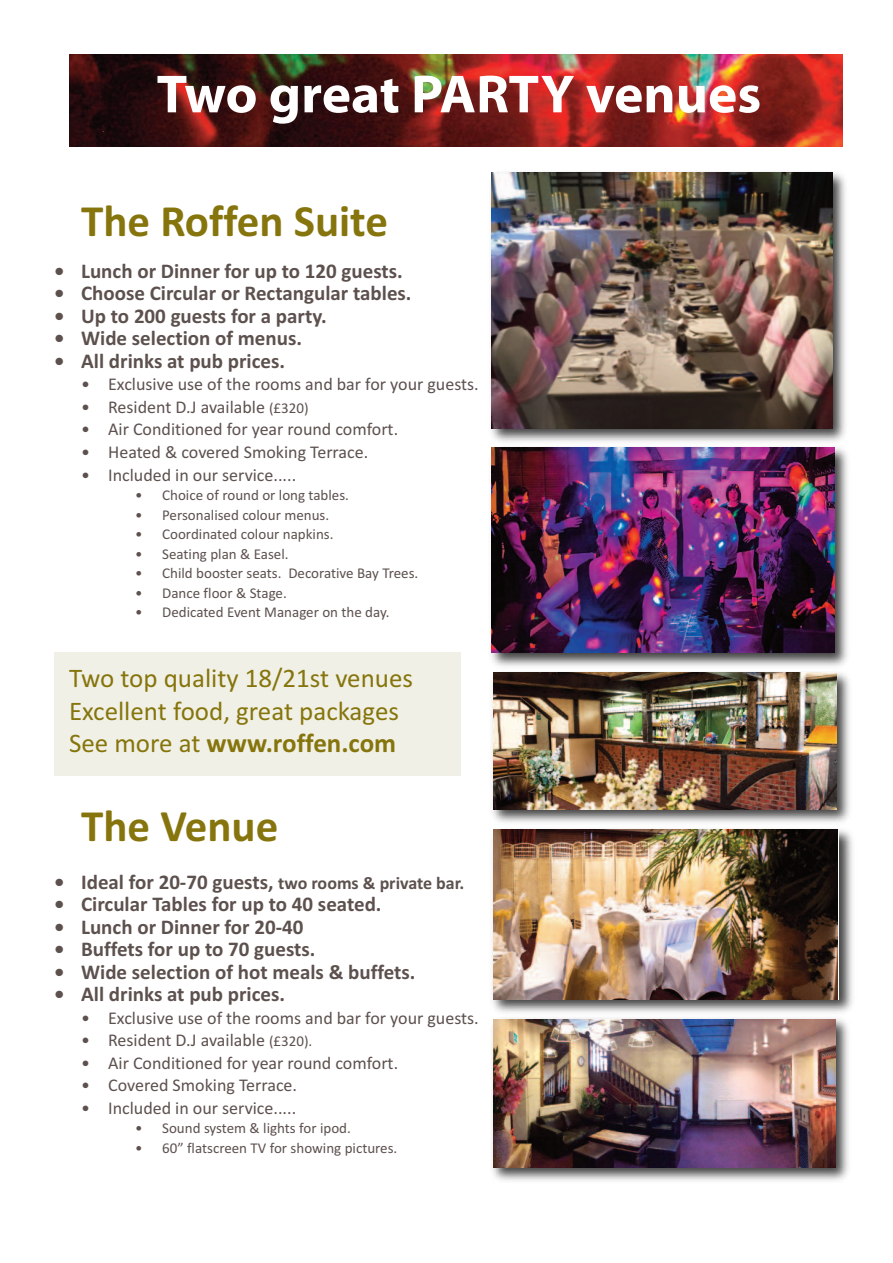
<style>
.page{position:relative;width:893px;height:1263px;background:#fff}
.page>*{position:absolute;margin:0;border:0;box-sizing:border-box;transform-origin:0 0}
.t1{font:700 54px "Myriad Web Pro";color:#fff}
.t2{font:700 45px "Calibri";color:#86750c}
.t3{font:27px/32.4px "Calibri";color:#86750c}
.t4{font:700 21px "Calibri";color:#5d514e}
.t5{font:18px "Calibri";color:#5d514e}
.t6{font:15px "Calibri";color:#5d514e}
.s1{font-size:15px}
.s2{font-weight:700}
.s3{font-size:18px}
</style>
<div class="page">
<img style="left:69px;top:54px;width:774px;height:92px">
<img style="left:491px;top:172px;width:355px;height:270px">
<img style="left:492px;top:173px;width:340px;height:255px">
<img style="left:492px;top:829px;width:361px;height:184px">
<img style="left:494px;top:830px;width:344px;height:169px">
<img style="left:491px;top:447px;width:357px;height:219px">
<img style="left:492px;top:448px;width:343px;height:204px">
<img style="left:492px;top:1018px;width:357px;height:163px">
<img style="left:493px;top:1019px;width:342px;height:148px">
<img style="left:492px;top:666px;width:358px;height:157px">
<img style="left:494px;top:672px;width:342px;height:137px">
<div style="left:54px;top:652px;width:406px;height:123px;background:#f0f0e6"></div>
<h1 class="t1" style="left:157px;top:62px;width:606px">Two great PARTY venues</h1>
<h2 class="t2" style="left:81px;top:194px;width:308px">The Roffen Suite</h2>
<p class="t4" style="left:54px;top:258px;width:350px">• Lunch or Dinner for up to 120 guests.</p>
<p class="t4" style="left:54px;top:281px;width:359px">• Choose Circular or Rectangular tables.</p>
<p class="t4" style="left:54px;top:303px;width:274px">• Up to 200 guests for a party.</p>
<p class="t4" style="left:54px;top:326px;width:249px">• Wide selection of menus.</p>
<p class="t4" style="left:54px;top:348px;width:232px">• All drinks at pub prices.</p>
<p class="t5" style="left:81px;top:374px;width:399px">• Exclusive use of the rooms and bar for your guests.</p>
<p class="t5" style="left:81px;top:396px;width:229px">• Resident D.J available <span class="s1">(£320)</span></p>
<p class="t5" style="left:81px;top:419px;width:319px">• Air Conditioned for year round comfort.</p>
<p class="t5" style="left:81px;top:441px;width:289px">• Heated &amp; covered Smoking Terrace.</p>
<p class="t5" style="left:81px;top:464px;width:217px">• Included in our service.....</p>
<p class="t6" style="left:135px;top:486px;width:215px">• Choice of round or long tables.</p>
<p class="t6" style="left:135px;top:505px;width:196px">• Personalised colour menus.</p>
<p class="t6" style="left:135px;top:525px;width:200px">• Coordinated colour napkins.</p>
<p class="t6" style="left:135px;top:544px;width:155px">• Seating plan &amp; Easel.</p>
<p class="t6" style="left:135px;top:564px;width:285px">• Child booster seats. Decorative Bay Trees.</p>
<p class="t6" style="left:135px;top:583px;width:153px">• Dance floor &amp; Stage.</p>
<p class="t6" style="left:135px;top:603px;width:256px">• Dedicated Event Manager on the day.</p>
<h3 class="t3" style="left:69px;top:662px;width:346px">Two top quality 18/21st venues<br>Excellent food, great packages<br>See more at <span class="s2">www.roffen.com</span></h3>
<h2 class="t2" style="left:81px;top:799px;width:199px">The Venue</h2>
<p class="t4" style="left:54px;top:869px;width:412px">• Ideal for 20-70 guests, <span class="s3">two rooms &amp; private bar.</span></p>
<p class="t4" style="left:54px;top:891px;width:329px">• Circular Tables for up to 40 seated.</p>
<p class="t4" style="left:54px;top:914px;width:251px">• Lunch or Dinner for 20-40</p>
<p class="t4" style="left:54px;top:936px;width:263px">• Buffets for up to 70 guests.</p>
<p class="t4" style="left:54px;top:959px;width:363px">• Wide selection of hot meals &amp; buffets.</p>
<p class="t4" style="left:54px;top:981px;width:232px">• All drinks at pub prices.</p>
<p class="t5" style="left:81px;top:1007px;width:399px">• Exclusive use of the rooms and bar for your guests.</p>
<p class="t5" style="left:81px;top:1029px;width:233px">• Resident D.J available <span class="s1">(£320).</span></p>
<p class="t5" style="left:81px;top:1052px;width:319px">• Air Conditioned for year round comfort.</p>
<p class="t5" style="left:81px;top:1074px;width:217px">• Covered Smoking Terrace.</p>
<p class="t5" style="left:81px;top:1097px;width:217px">• Included in our service.....</p>
<p class="t6" style="left:135px;top:1119px;width:217px">• Sound system &amp; lights for ipod.</p>
<p class="t6" style="left:135px;top:1138px;width:264px">• 60” flatscreen TV for showing pictures.</p>
</div>
